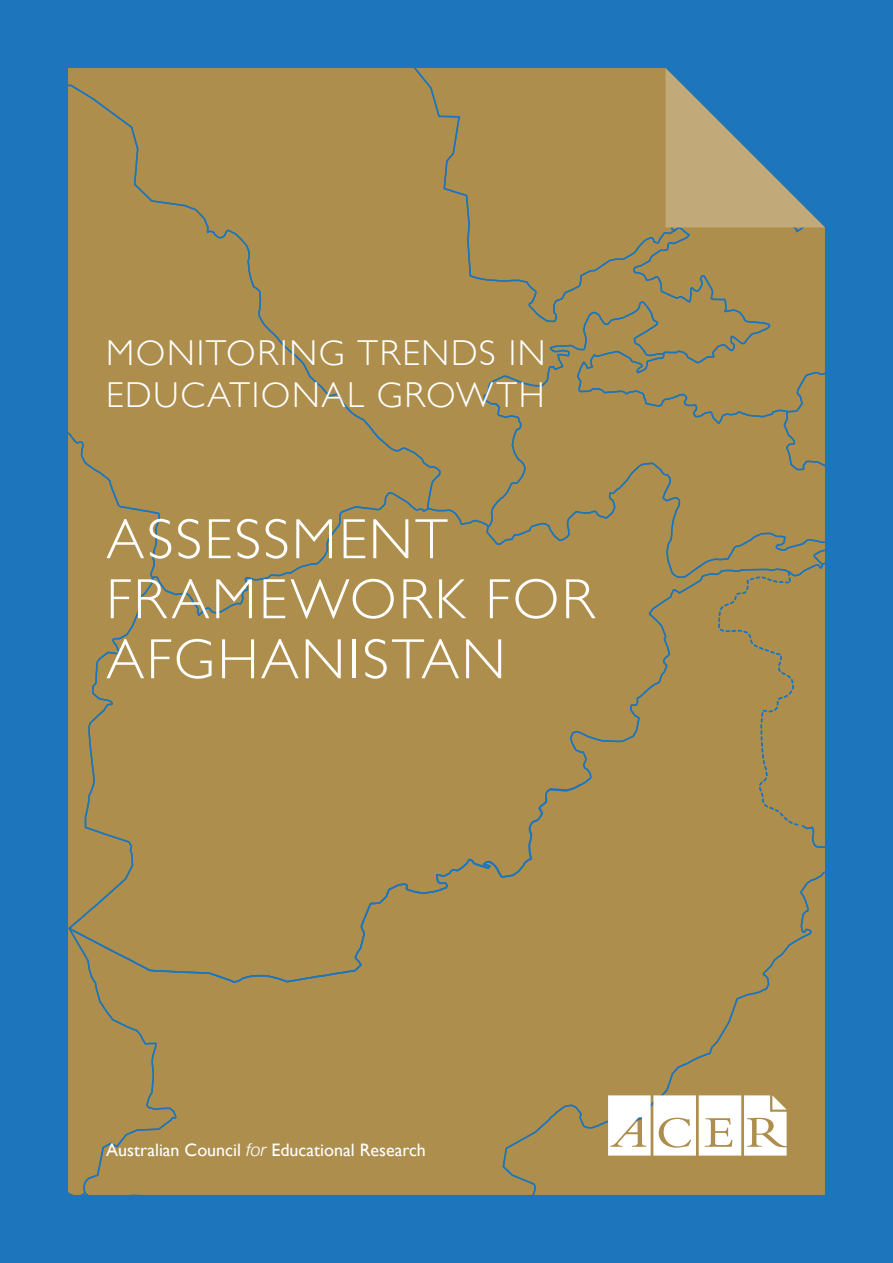
<style>
.page{position:relative;width:893px;height:1263px;background:#1d76bc}
.page>*{position:absolute;margin:0;border:0;box-sizing:border-box;transform-origin:0 0}
.t1{font:300 57px/60px "Gill Sans";letter-spacing:.04em;color:#fff}
.t2{font:300 36px/42px "Gill Sans";letter-spacing:.045em;color:#fff}
.t3{font:18px "Gill Sans";color:#fff}
.s1{font-family:"Helvetica Neue";font-weight:300;font-style:italic}
</style>
<div class="page">
<div style="left:68px;top:68px;width:757px;height:1127px;background:#ad8e4d"></div>
<h2 class="t2" style="left:106px;top:331px;width:441px">MONITORING TRENDS IN<br>EDUCATIONAL GROWTH</h2>
<h1 class="t1" style="left:106px;top:507px;width:490px">ASSESSMENT<br>FRAMEWORK FOR<br>AFGHANISTAN</h1>
<p class="t3" style="left:106px;top:1139px;width:321px">Australian Council <span class="s1">for</span> Educational Research</p>
</div>
